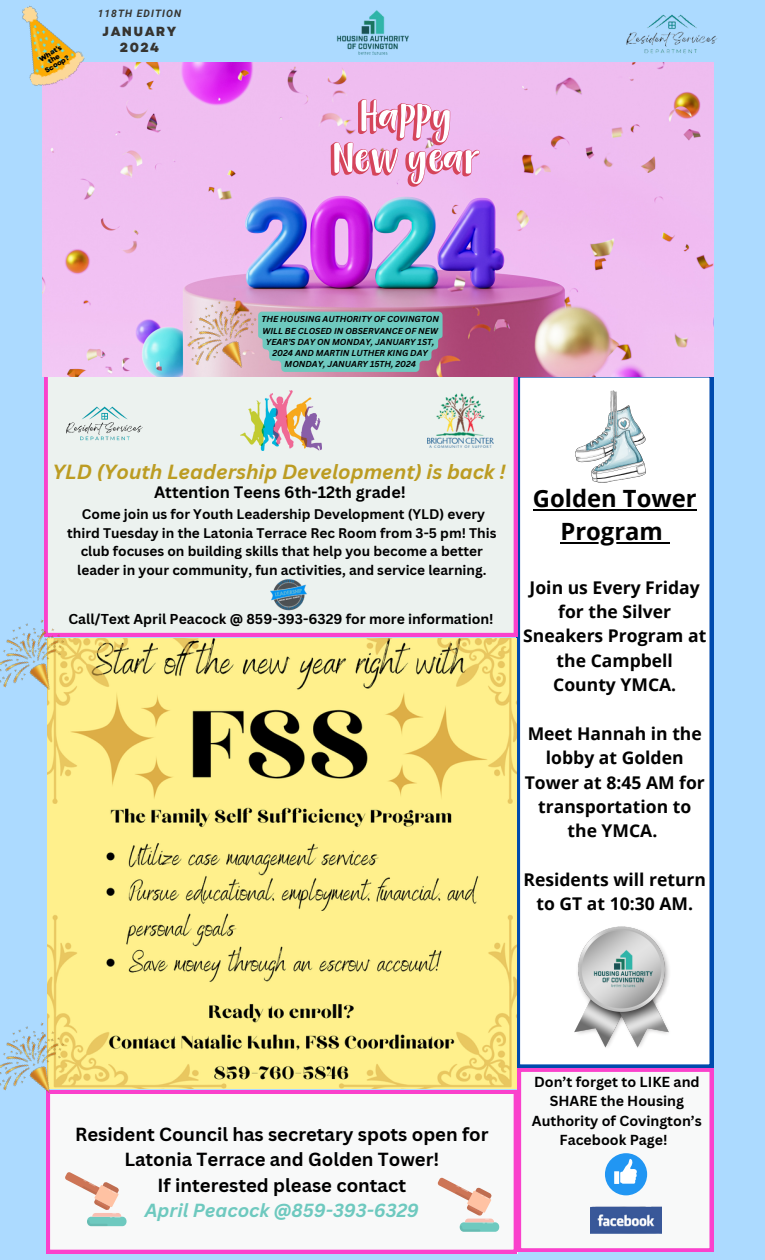
<style>
.page{position:relative;width:765px;height:1260px;background:#acdaff}
.page>*{position:absolute;margin:0;border:0;box-sizing:border-box;transform-origin:0 0}
.t1{font:700 23.75px/32.8px "Open Sans";color:#000;text-align:center}
.t2{font:italic 700 20px "Canva Sans";color:#bc9c22}
.t3{font:700 18.5px "Canva Sans";color:#000}
.t4{font:italic 700 18.5px "Canva Sans";color:#6ec9bf}
.t5{font:700 17.5px/24.4px "Open Sans";color:#020202;text-align:center}
.t6{font:700 16.12px "Canva Sans";color:#000}
.t7{font:700 14.12px/19.2px "Canva Sans";color:#000;text-align:center}
.t8{font:700 14px "Canva Sans";color:#000}
.t9{font:700 13.62px/18.8px "Canva Sans";color:#000;text-align:center}
.t10{font:800 13.12px/15.6px "Garet";letter-spacing:.1em;color:#363430;text-align:center}
.t11{font:italic 700 10.25px "Roboto";letter-spacing:.1em;color:#363430}
.t12{font:italic 700 8.38px/11.2px "Canva Sans";color:#000;text-align:center}
.t13{font:800 7px/6.4px "Garet";color:#020202;text-align:center}
</style>
<div class="page">
<img style="left:626px;top:14px;width:92px;height:40px">
<img style="left:337px;top:10px;width:72px;height:45px">
<div style="left:516px;top:376px;width:197px;height:692px;background:#fff"></div>
<hr style="left:533px;top:509px;width:164px;height:2px;background:#000">
<hr style="left:560px;top:542px;width:103px;height:2px;background:#000">
<svg style="left:663px;top:542px;width:6px;height:2px"></svg>
<img style="left:575px;top:391px;width:87px;height:91px">
<img style="left:575px;top:925px;width:96px;height:125px">
<svg style="left:46px;top:1090px;width:471px;height:163px;background:#f8edf6"></svg>
<img style="left:592px;top:948px;width:61px;height:40px">
<div style="left:44px;top:376px;width:473px;height:260px;background:#ecf2ef"></div>
<img style="left:47px;top:638px;width:469px;height:450px">
<img style="left:42px;top:62px;width:671px;height:314px">
<svg style="left:331px;top:99px;width:149px;height:88px;background:#ecb1d4"></svg>
<img style="left:22px;top:5px;width:67px;height:89px">
<img style="left:269px;top:578px;width:40px;height:32px">
<img style="left:428px;top:393px;width:65px;height:55px">
<img style="left:65px;top:398px;width:78px;height:46px">
<img style="left:0;top:1010px;width:76px;height:99px">
<img style="left:241px;top:391px;width:80px;height:60px">
<div style="left:269px;top:312px;width:174px;height:60px;background:#6ec9bf"></div>
<img style="left:174px;top:285px;width:95px;height:99px">
<img style="left:0;top:607px;width:76px;height:99px">
<svg style="left:517px;top:1068px;width:196px;height:184px;background:#e8e0f0"></svg>
<div style="left:614px;top:1171px;width:5px;height:13px;background:#fff"></div>
<div style="left:460px;top:1222px;width:39px;height:10px;background:#6ec9bf;border-radius:4px"></div>
<svg style="left:437px;top:1177px;width:57px;height:55px;background:#e4d9d1"></svg>
<div style="left:87px;top:1217px;width:40px;height:9px;background:#6ec9bf;border-radius:4px"></div>
<svg style="left:65px;top:1172px;width:56px;height:54px;background:#e3d8cf"></svg>
<p class="t13" style="left:37px;top:57px;width:28px;rotate:-31deg">What's the<br>Scoop?</p>
<p class="t11" style="left:98px;top:8px;width:85px">118TH EDITION</p>
<p class="t10" style="left:103px;top:24px;width:75px">JANUARY<br>2024</p>
<p class="t12" style="left:262px;top:314px;width:179px">THE HOUSING AUTHORITY OF COVINGTON<br>WILL BE CLOSED IN OBSERVANCE OF NEW<br>YEAR’S DAY ON MONDAY, JANUARY 1ST,<br>2024 AND MARTIN LUTHER KING DAY<br>MONDAY, JANUARY 15TH, 2024</p>
<p class="t2" style="left:52px;top:457px;width:455px">YLD (Youth Leadership Development) is back !</p>
<p class="t6" style="left:154px;top:481px;width:253px">Attention Teens 6th-12th grade!</p>
<p class="t9" style="left:67px;top:504px;width:431px">Come join us for Youth Leadership Development (YLD) every third Tuesday in the Latonia Terrace Rec Room from 3-5 pm! This club focuses on building skills that help you become a better leader in your community, fun activities, and service learning.</p>
<p class="t8" style="left:69px;top:609px;width:427px">Call/Text April Peacock @ 859-393-6329 for more information!</p>
<p class="t1" style="left:533px;top:482px;width:165px">Golden Tower<br>Program</p>
<p class="t5" style="left:523px;top:575px;width:185px">Join us Every Friday for the Silver<br>Sneakers Program at the Campbell<br>County YMCA.</p>
<p class="t5" style="left:525px;top:721px;width:182px">Meet Hannah in the lobby at Golden<br>Tower at 8:45 AM for transportation to the YMCA.</p>
<p class="t5" style="left:523px;top:867px;width:184px">Residents will return to GT at 10:30 AM.</p>
<p class="t7" style="left:532px;top:1072px;width:171px">Don’t forget to LIKE and<br>SHARE the Housing<br>Authority of Covington’s</p>
<p class="t3" style="left:75px;top:1121px;width:415px">Resident Council has secretary spots open for</p>
<p class="t7" style="left:560px;top:1130px;width:109px">Facebook Page!</p>
<p class="t3" style="left:124px;top:1146px;width:316px">Latonia Terrace and Golden Tower!</p>
<p class="t3" style="left:158px;top:1172px;width:250px">If interested please contact</p>
<p class="t4" style="left:145px;top:1197px;width:276px">April Peacock @859-393-6329</p>
</div>
